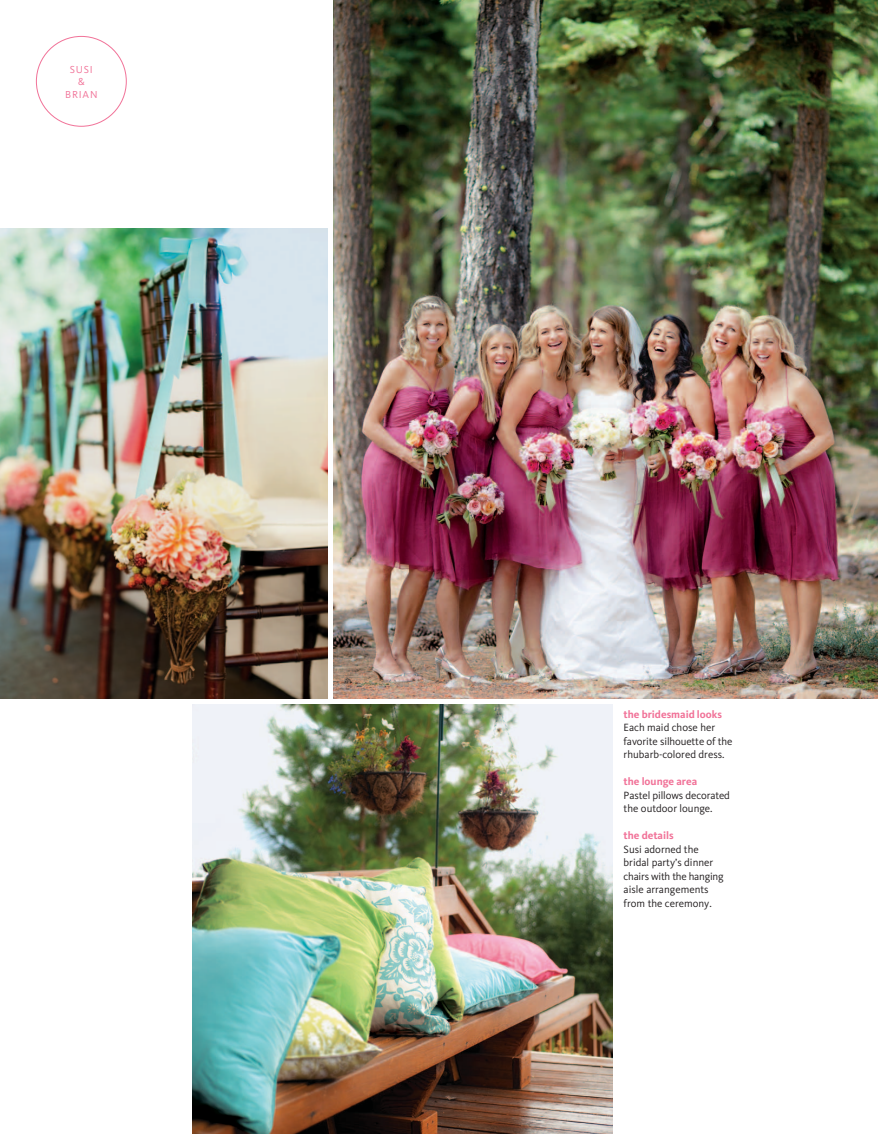
<style>
.page{position:relative;width:878px;height:1134px;background:#fff}
.page>*{position:absolute;margin:0;border:0;box-sizing:border-box;transform-origin:0 0}
.t1{font:10.8px/13.5px "Kievit";color:#231f20}
.t2{font:700 10.8px "Kievit";color:#f17298}
.t3{font:10.5px/12.8px "Kievit";letter-spacing:.075em;color:#f17298;text-align:center}
</style>
<div class="page">
<img style="left:333px;top:0;width:545px;height:698px">
<img style="left:192px;top:704px;width:420px;height:430px">
<img style="left:0;top:228px;width:327px;height:471px">
<p class="t3" style="left:65px;top:63px;width:34px">susi<br>&amp; brian</p>
<p class="t2" style="left:623px;top:708px;width:100px">the bridesmaid looks</p>
<p class="t1" style="left:623px;top:721px;width:110px">Each maid chose her favorite silhouette of the rhubarb-colored dress.</p>
<p class="t2" style="left:623px;top:775px;width:75px">the lounge area</p>
<p class="t1" style="left:623px;top:788px;width:108px">Pastel pillows decorated the outdoor lounge.</p>
<p class="t2" style="left:623px;top:829px;width:52px">the details</p>
<p class="t1" style="left:623px;top:842px;width:101px">Susi adorned the bridal party’s dinner chairs with the hanging aisle arrangements from the ceremony.</p>
</div>
